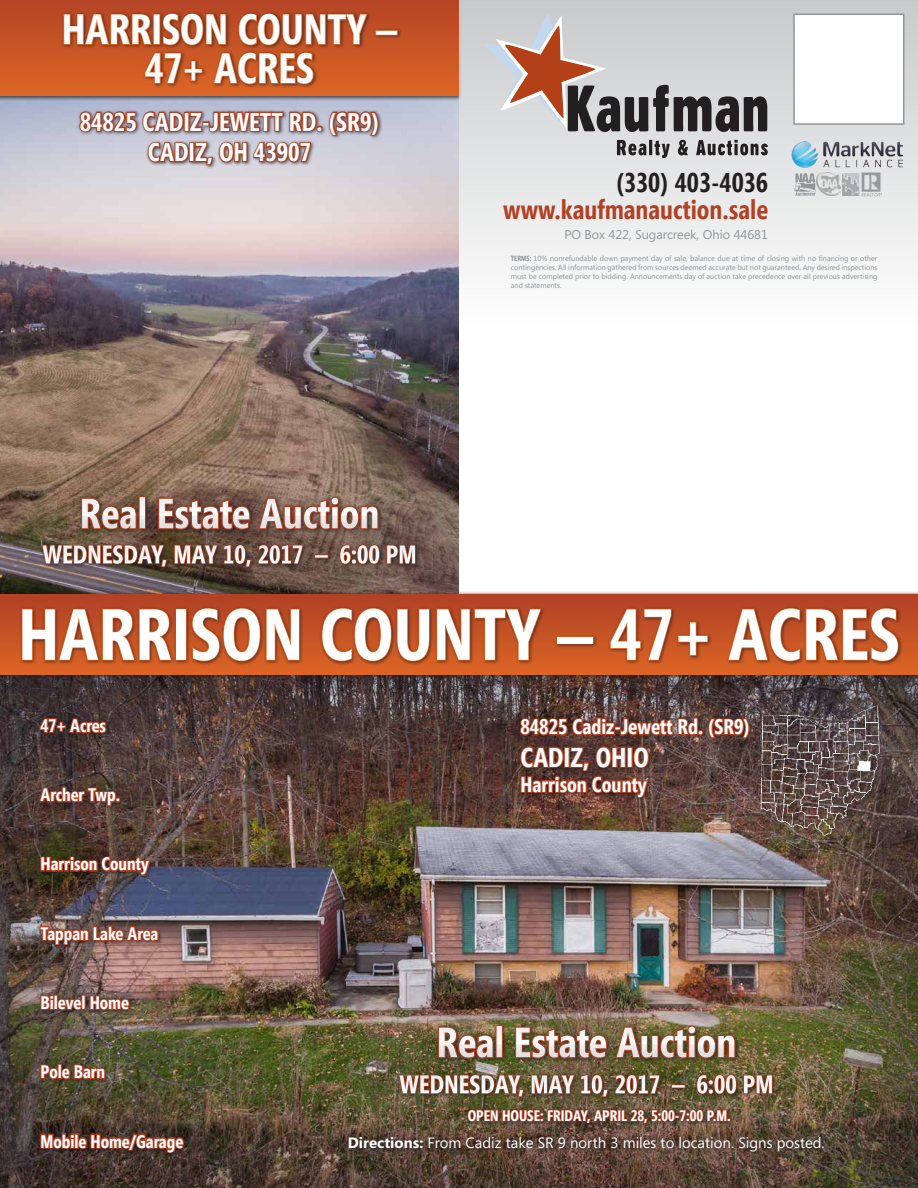
<style>
.page{position:relative;width:918px;height:1188px;background:#fff}
.page>*{position:absolute;margin:0;border:0;box-sizing:border-box;transform-origin:0 0}
.t1{font:700 72px "Segoe Condensed";color:#fff}
.t2{font:700 42px/39px "Segoe Condensed";color:#fff;text-align:center}
.t3{font:700 27px "Segoe Condensed";color:#b04125}
.t4{font:700 27px "Segoe Condensed";color:#231f20}
.t5{font:700 27px "Segoe Condensed";color:#fff}
.t6{font:700 25.5px/30.6px "Segoe Condensed";color:#fff;text-align:center}
.t7{font:700 21px "Segoe Condensed";color:#fff}
.t8{font:700 18px "Segoe Condensed";color:#fff}
.t9{font:15px "Segoe";color:#fff}
.t10{font:700 15px "Segoe Condensed";color:#fff}
.t11{font:12.75px "Segoe";color:#939598}
.t12{font:7.5px/9px "Segoe";color:#939598;text-align:justify}
.s1{font-family:"Segoe Condensed";font-weight:700}
.s2{font-weight:700}
</style>
<div class="page">
<div style="left:0;top:660px;width:918px;height:528px;background:#231f20;opacity:.6"></div>
<div style="left:518px;top:715px;width:236px;height:87px;background:#231f20;opacity:.75"></div>
<svg style="left:519px;top:709px;width:232px;height:90px;background:#6f3f34"></svg>
<div style="left:759px;top:703px;width:125px;height:136px;background:#231f20;opacity:.75"></div>
<img style="left:758px;top:701px;width:124px;height:136px">
<img style="left:0;top:101px;width:459px;height:491px">
<div style="left:0;top:0;width:459px;height:96px;background:linear-gradient(to bottom,#b44525,#dd6525)"></div>
<div style="left:61px;top:11px;width:342px;height:78px;background:#231f20;opacity:.75"></div>
<div style="left:375px;top:30px;width:23px;height:5px;border:2px solid #dc6424"></div>
<div style="left:0;top:592px;width:918px;height:88px;background:#231f20;opacity:.75"></div>
<div style="left:0;top:594px;width:918px;height:81px;background:linear-gradient(to bottom,#af4125,#dd6525)"></div>
<div style="left:19px;top:605px;width:884px;height:61px;background:#231f20;opacity:.75"></div>
<div style="left:556px;top:636px;width:38px;height:8px;border:2px solid #dc6424"></div>
<svg style="left:609px;top:608px;width:100px;height:53px;background:#a54923"></svg>
<svg style="left:727px;top:592px;width:172px;height:70px;background:#9b4828"></svg>
<div style="left:37px;top:715px;width:151px;height:442px;background:#231f20;opacity:.75"></div>
<svg style="left:39px;top:689px;width:69px;height:52px;background:#513430"></svg>
<svg style="left:38px;top:758px;width:84px;height:52px;background:#603c33"></svg>
<svg style="left:39px;top:854px;width:113px;height:25px;background:#703b2a"></svg>
<img style="left:39px;top:897px;width:121px;height:51px">
<svg style="left:39px;top:993px;width:92px;height:19px;background:#8c4632"></svg>
<svg style="left:39px;top:1063px;width:68px;height:24px;background:#76452b"></svg>
<svg style="left:39px;top:1105px;width:146px;height:81px;background:#53372b"></svg>
<svg style="left:21px;top:464px;width:521px;height:198px;background:#8f604d"></svg>
<div style="left:344px;top:1132px;width:487px;height:26px;background:#231f20;opacity:.9"></div>
<img style="left:398px;top:993px;width:375px;height:144px">
<svg style="left:63px;top:0;width:317px;height:177px;background:#b3725d"></svg>
<div style="left:459px;top:0;width:459px;height:324px;background:linear-gradient(to bottom,#c8c9cb,#fefefe)"></div>
<div style="left:793px;top:14px;width:111px;height:111px;background:#fff;border:2px solid #939598"></div>
<svg style="left:484px;top:14px;width:283px;height:118px;background:#b7adac"></svg>
<svg style="left:617px;top:140px;width:53px;height:18px"></svg>
<svg style="left:678px;top:140px;width:10px;height:15px"></svg>
<svg style="left:696px;top:140px;width:72px;height:16px"></svg>
<img style="left:792px;top:141px;width:110px;height:27px">
<img style="left:843px;top:173px;width:17px;height:22px">
<img style="left:817px;top:173px;width:24px;height:23px">
<img style="left:795px;top:173px;width:20px;height:23px">
<img style="left:862px;top:173px;width:20px;height:23px">
<h2 class="t2" style="left:62px;top:10px;width:337px">HARRISON COUNTY –<br>47+ ACRES</h2>
<h3 class="t6" style="left:80px;top:107px;width:301px">84825 CADIZ-JEWETT RD. (SR9)<br>CADIZ, OH 43907</h3>
<h2 class="t2" style="left:80px;top:494px;width:301px">Real Estate Auction</h2>
<h3 class="t6" style="left:42px;top:539px;width:376px">WEDNESDAY, MAY 10, 2017 – 6:00 PM</h3>
<h3 class="t4" style="left:616px;top:166px;width:154px">(330) 403-4036</h3>
<h3 class="t3" style="left:503px;top:193px;width:266px">www.kaufmanauction.sale</h3>
<h3 class="t11" style="left:564px;top:225px;width:205px">PO Box 422, Sugarcreek, Ohio 44681</h3>
<p class="t12" style="left:511px;top:253px;width:368px"><span class="s1">TERMS:</span> 10% nonrefundable down payment day of sale, balance due at time of closing with no financing or other contingencies. All information gathered from sources deemed accurate but not guaranteed. Any desired inspections must be completed prior to bidding. Announcements day of auction take precedence over all previous advertising and statements.</p>
<h1 class="t1" style="left:18px;top:590px;width:883px">HARRISON COUNTY – 47+ ACRES</h1>
<h3 class="t8" style="left:40px;top:715px;width:67px">47+ Acres</h3>
<h3 class="t8" style="left:40px;top:784px;width:81px">Archer Twp.</h3>
<h3 class="t8" style="left:40px;top:853px;width:110px">Harrison County</h3>
<h3 class="t8" style="left:40px;top:922px;width:119px">Tappan Lake Area</h3>
<h3 class="t8" style="left:40px;top:992px;width:90px">Bilevel Home</h3>
<h3 class="t8" style="left:40px;top:1061px;width:66px">Pole Barn</h3>
<h3 class="t8" style="left:40px;top:1130px;width:144px">Mobile Home/Garage</h3>
<h3 class="t7" style="left:520px;top:714px;width:231px">84825 Cadiz-Jewett Rd. (SR9)</h3>
<h3 class="t5" style="left:520px;top:740px;width:130px">CADIZ, OHIO</h3>
<h3 class="t7" style="left:520px;top:771px;width:128px">Harrison County</h3>
<h2 class="t2" style="left:436px;top:1023px;width:301px">Real Estate Auction</h2>
<h3 class="t6" style="left:399px;top:1069px;width:376px">WEDNESDAY, MAY 10, 2017 – 6:00 PM</h3>
<h3 class="t10" style="left:468px;top:1106px;width:265px">OPEN HOUSE: FRIDAY, APRIL 28, 5:00-7:00 P.M.</h3>
<h3 class="t9" style="left:348px;top:1132px;width:479px"><span class="s2">Directions:</span> From Cadiz take SR 9 north 3 miles to location. Signs posted.</h3>
</div>
